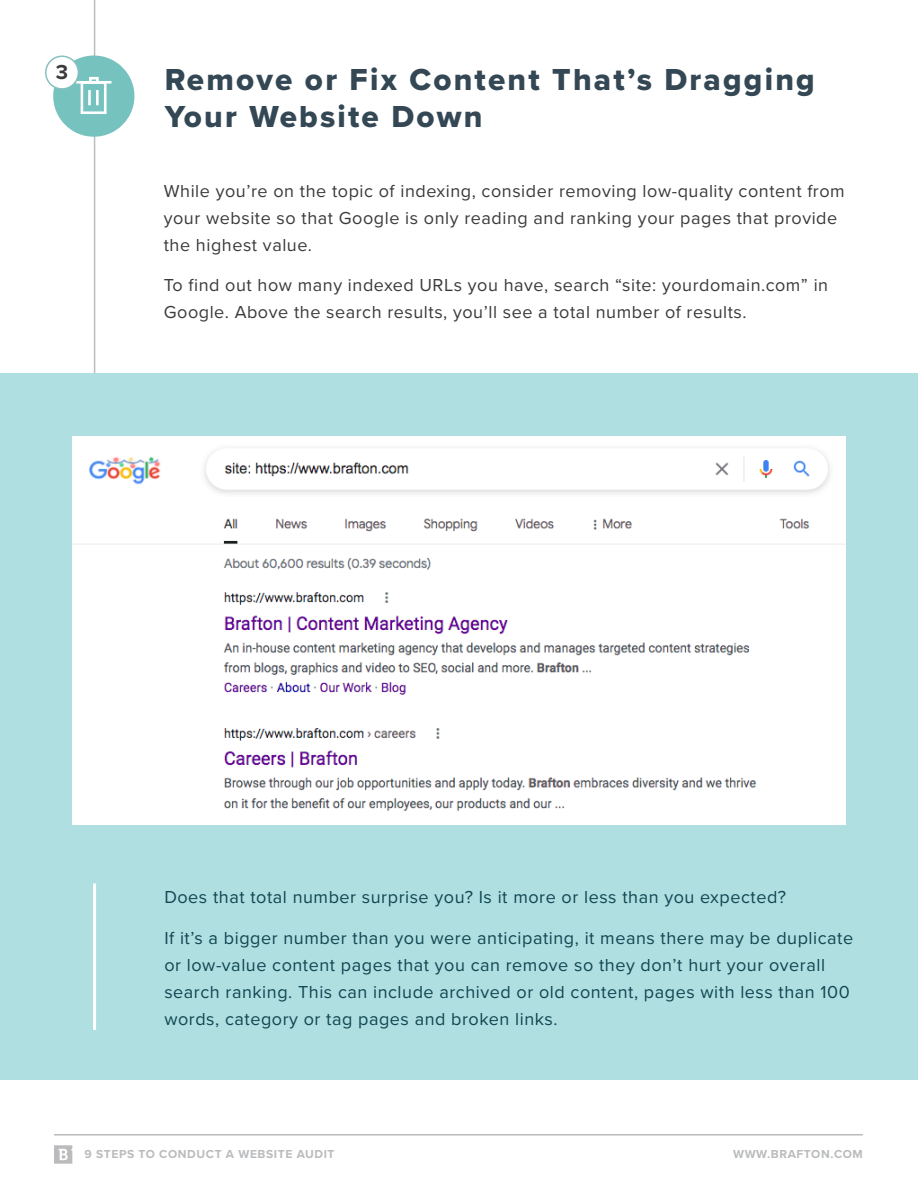
<style>
.page{position:relative;width:918px;height:1188px;background:#fff}
.page>*{position:absolute;margin:0;border:0;box-sizing:border-box;transform-origin:0 0}
.t1{font:31.5px/37.8px "Proxima Nova Extrabld";letter-spacing:.07em;color:#344754}
.t2{font:700 21px "Proxima Nova";color:#3b3b3d}
.t3{font:18px/27px "Proxima Nova";letter-spacing:.03em;color:#104753}
.t4{font:18px/27px "Proxima Nova";letter-spacing:.03em;color:#3b3b3d}
.t5{font:700 12px "Proxima Nova";letter-spacing:.05em;color:#babbbd}
</style>
<div class="page">
<hr style="left:54px;top:1134px;width:809px;height:2px;background:#babbbd">
<svg style="left:54px;top:1145px;width:18px;height:19px"></svg>
<hr style="left:94px;top:0;width:1px;height:1079px;background:#bbbdbf">
<div style="left:0;top:373px;width:918px;height:706px;background:#b0dfe1"></div>
<img style="left:73px;top:436px;width:772px;height:389px">
<div style="left:53px;top:56px;width:81px;height:81px;background:#75c2bf;border-radius:50%"></div>
<svg style="left:81px;top:84px;width:26px;height:30px"></svg>
<hr style="left:76px;top:81px;width:35px;height:3px;background:#fff">
<hr style="left:88px;top:90px;width:3px;height:15px;background:#fff">
<hr style="left:96px;top:90px;width:3px;height:15px;background:#fff">
<div style="left:89px;top:77px;width:10px;height:7px;border:3px solid #fff"></div>
<div style="left:46px;top:56px;width:32px;height:33px;background:#fff;border-radius:50%"></div>
<div style="left:45px;top:56px;width:34px;height:34px;border:2px solid #87c1bf;border-radius:50%"></div>
<hr style="left:93px;top:883px;width:3px;height:147px;background:#fff">
<p class="t2" style="left:56px;top:56px;width:14px">3</p>
<p class="t1" style="left:165px;top:60px;width:651px">Remove or Fix Content That’s Dragging<br>Your Website Down</p>
<p class="t4" style="left:164px;top:176px;width:683px">While you’re on the topic of indexing, consider removing low-quality content from your website so that Google is only reading and ranking your pages that provide the highest value.</p>
<p class="t4" style="left:164px;top:271px;width:666px">To find out how many indexed URLs you have, search “site: yourdomain.com” in<br>Google. Above the search results, you’ll see a total number of results.</p>
<p class="t3" style="left:164px;top:883px;width:623px">Does that total number surprise you? Is it more or less than you expected?</p>
<p class="t3" style="left:164px;top:923px;width:690px">If it’s a bigger number than you were anticipating, it means there may be duplicate or low-value content pages that you can remove so they don’t hurt your overall search ranking. This can include archived or old content, pages with less than 100 words, category or tag pages and broken links.</p>
<p class="t5" style="left:85px;top:1145px;width:252px">9 STEPS TO CONDUCT A WEBSITE AUDIT</p>
<p class="t5" style="left:733px;top:1145px;width:131px">WWW.BRAFTON.COM</p>
</div>
